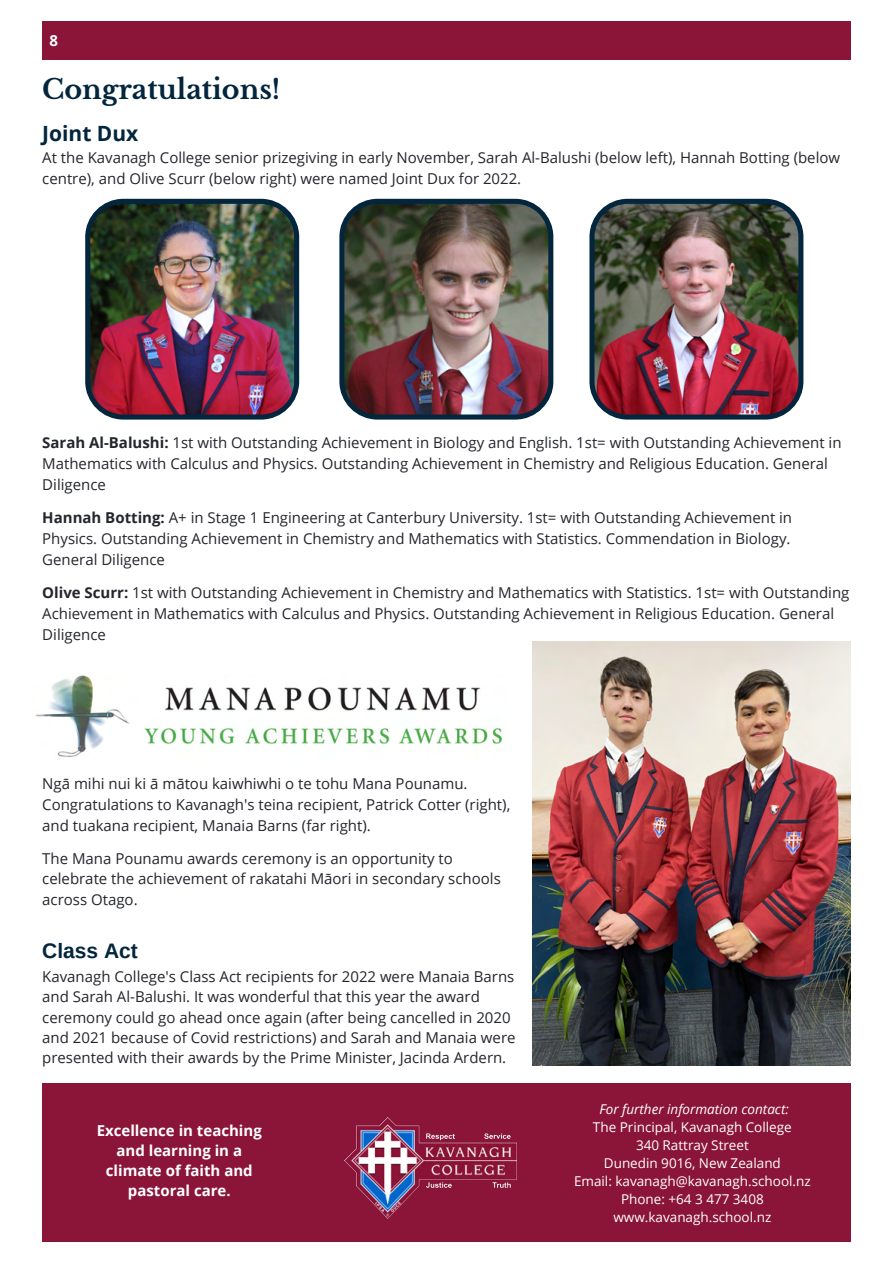
<style>
.page{position:relative;width:893px;height:1264px;background:#fff}
.page>*{position:absolute;margin:0;border:0;box-sizing:border-box;transform-origin:0 0}
.t1{font:700 27px "Libre Baskerville";color:#03263d}
.t2{font:700 21px "Open Sans";color:#03263d}
.t3{font:700 21px "Arimo";color:#03263d}
.t4{font:15px/21px "Open Sans";color:#24262d}
.t5{font:700 15px/20.2px "Open Sans";color:#fff;text-align:center}
.t6{font:13.5px/18px "Open Sans";color:#fff;text-align:center}
.t7{font:italic 13.5px "Open Sans";color:#fff}
.s1{font-weight:700}
</style>
<div class="page">
<div style="left:42px;top:21px;width:808px;height:38px;background:#8a1538"></div>
<img style="left:532px;top:642px;width:318px;height:423px">
<img style="left:85px;top:199px;width:214px;height:220px">
<img style="left:339px;top:199px;width:214px;height:220px">
<img style="left:589px;top:199px;width:214px;height:220px">
<img style="left:36px;top:675px;width:466px;height:82px">
<div style="left:42px;top:1083px;width:808px;height:158px;background:#8a1538"></div>
<img style="left:344px;top:1117px;width:172px;height:101px">
<p class="t5" style="left:50px;top:30px;width:10px">8</p>
<h1 class="t1" style="left:42px;top:73px;width:239px">Congratulations!</h1>
<h2 class="t2" style="left:42px;top:118px;width:98px">Joint Dux</h2>
<p class="t4" style="left:42px;top:147px;width:799px">At the Kavanagh College senior prizegiving in early November, Sarah Al-Balushi (below left), Hannah Botting (below centre), and Olive Scurr (below right) were named Joint Dux for 2022.</p>
<p class="t4" style="left:42px;top:432px;width:800px"><span class="s1">Sarah Al-Balushi:</span> 1st with Outstanding Achievement in Biology and English. 1st= with Outstanding Achievement in<br>Mathematics with Calculus and Physics. Outstanding Achievement in Chemistry and Religious Education. General<br>Diligence</p>
<p class="t4" style="left:42px;top:507px;width:751px;text-align:justify"><span class="s1">Hannah Botting:</span> A+ in Stage 1 Engineering at Canterbury University. 1st= with Outstanding Achievement in Physics. Outstanding Achievement in Chemistry and Mathematics with Statistics. Commendation in Biology.<br>General Diligence</p>
<p class="t4" style="left:42px;top:582px;width:808px"><span class="s1">Olive Scurr:</span> 1st with Outstanding Achievement in Chemistry and Mathematics with Statistics. 1st= with Outstanding<br>Achievement in Mathematics with Calculus and Physics. Outstanding Achievement in Religious Education. General<br>Diligence</p>
<p class="t4" style="left:42px;top:772px;width:469px">Ngā mihi nui ki ā mātou kaiwhiwhi o te tohu Mana Pounamu.<br>Congratulations to Kavanagh's teina recipient, Patrick Cotter (right), and tuakana recipient, Manaia Barns (far right).</p>
<p class="t4" style="left:42px;top:847px;width:460px">The Mana Pounamu awards ceremony is an opportunity to celebrate the achievement of rakatahi Māori in secondary schools across Otago.</p>
<h2 class="t3" style="left:42px;top:939px;width:97px">Class Act</h2>
<p class="t4" style="left:42px;top:966px;width:474px;line-height:20.2px">Kavanagh College's Class Act recipients for 2022 were Manaia Barns and Sarah Al-Balushi. It was wonderful that this year the award ceremony could go ahead once again (after being cancelled in 2020 and 2021 because of Covid restrictions) and Sarah and Manaia were presented with their awards by the Prime Minister, Jacinda Ardern.</p>
<p class="t5" style="left:97px;top:1119px;width:166px">Excellence in teaching and learning in a climate of faith and pastoral care.</p>
<p class="t7" style="left:599px;top:1099px;width:191px">For further information contact:</p>
<p class="t6" style="left:574px;top:1118px;width:238px">The Principal, Kavanagh College<br>340 Rattray Street<br>Dunedin 9016, New Zealand<br>Email: kavanagh@kavanagh.school.nz<br>Phone: +64 3 477 3408 www.kavanagh.school.nz</p>
</div>
